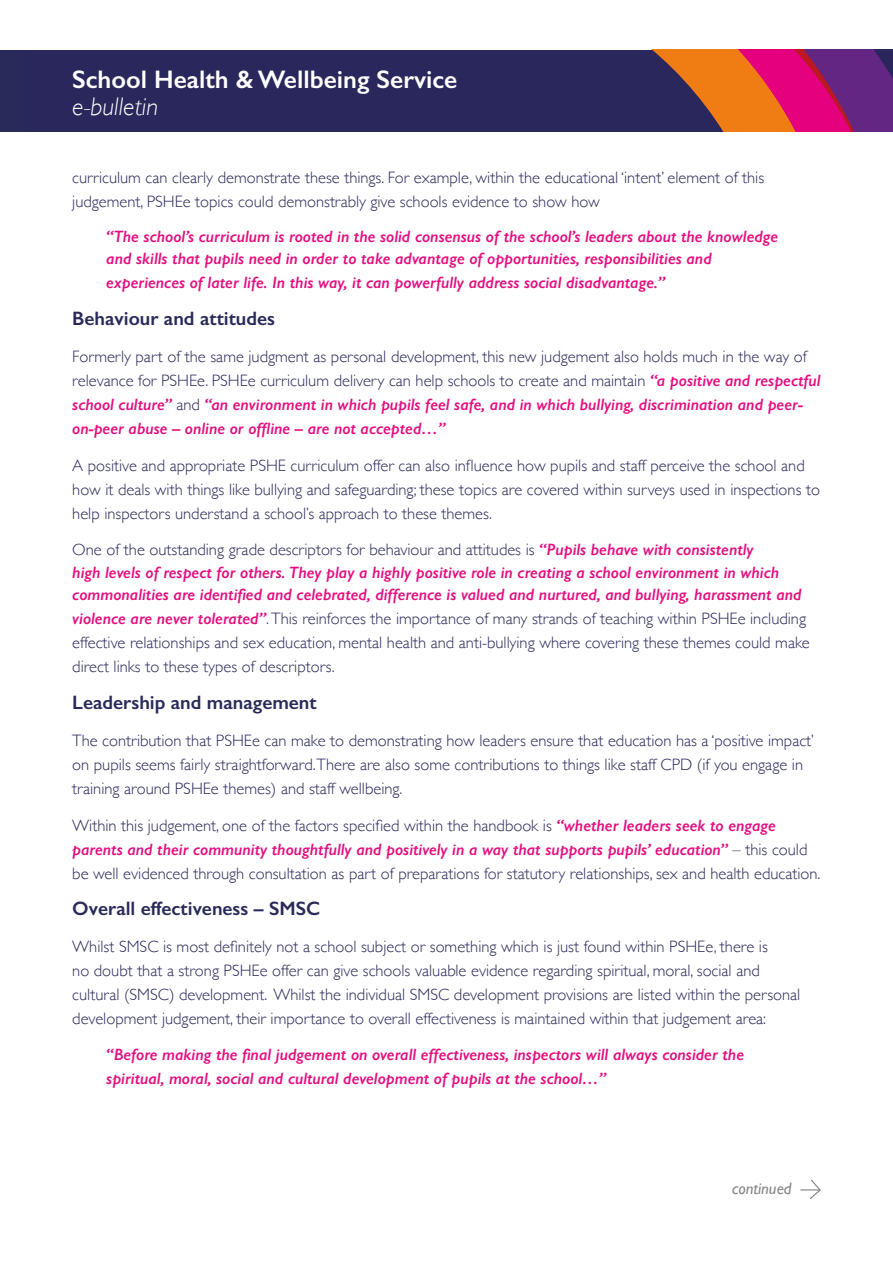
<style>
.page{position:relative;width:893px;height:1263px;background:#fff}
.page>*{position:absolute;margin:0;border:0;box-sizing:border-box;transform-origin:0 0}
.t1{font:600 25.5px "Gill Sans";color:#fff}
.t2{font:italic 300 25.5px "Gill Sans";color:#fff}
.t3{font:600 19.5px "Gill Sans";color:#29295a}
.t4{font:300 16.5px/24px "Gill Sans";color:#29295a}
.t5{font:italic 600 16.5px/22.5px "Gill Sans";color:#e40d7f}
.t6{font:italic 16.5px "Gill Sans";color:#878787}
.s1{font-weight:600;font-style:italic;color:#e40d7f}
.s2{font-weight:300;font-style:normal;color:#29295a}
</style>
<div class="page">
<div style="left:0;top:50px;width:893px;height:82px;background:#29295a"></div>
<svg style="left:652px;top:50px;width:241px;height:82px"></svg>
<svg style="left:801px;top:1179px;width:20px;height:21px"></svg>
<h1 class="t1" style="left:72px;top:64px;width:387px">School Health &amp; Wellbeing Service</h1>
<h1 class="t2" style="left:72px;top:92px;width:87px">e-bulletin</h1>
<p class="t4" style="left:72px;top:164px;width:693px">curriculum can clearly demonstrate these things. For example, within the educational ‘intent’ element of this judgement, PSHEe topics could demonstrably give schools evidence to show how</p>
<p class="t5" style="left:106px;top:225px;width:674px">“The school’s curriculum is rooted in the solid consensus of the school’s leaders about the knowledge and skills that pupils need in order to take advantage of opportunities, responsibilities and</p>
<p class="t5" style="left:106px;top:271px;width:560px">experiences of later life. In this way, it can powerfully address social disadvantage.”</p>
<p class="t3" style="left:72px;top:307px;width:204px">Behaviour and attitudes</p>
<p class="t4" style="left:72px;top:344px;width:750px">Formerly part of the same judgment as personal development, this new judgement also holds much in the way of relevance for PSHEe. PSHEe curriculum delivery can help schools to create and maintain <span class="s1">“a positive and respectful school culture”</span> and <span class="s1">“an environment in which pupils feel safe, and in which bullying, discrimination and peer&shy;on-peer abuse – online or offline – are not accepted…”</span></p>
<p class="t4" style="left:72px;top:452px;width:749px">A positive and appropriate PSHE curriculum offer can also influence how pupils and staff perceive the school and how it deals with things like bullying and safeguarding; these topics are covered within surveys used in inspections to help inspectors understand a school’s approach to these themes.</p>
<p class="t5" style="left:72px;top:538px;width:731px"><span class="s2">One of the outstanding grade descriptors for behaviour and attitudes is</span> “Pupils behave with consistently<br>high levels of respect for others. They play a highly positive role in creating a school environment in which commonalities are identified and celebrated, difference is valued and nurtured, and bullying, harassment and</p>
<p class="t4" style="left:72px;top:606px;width:739px"><span class="s1">violence are never tolerated”</span>. This reinforces the importance of many strands of teaching within PSHEe including effective relationships and sex education, mental health and anti-bullying where covering these themes could make direct links to these types of descriptors.</p>
<p class="t3" style="left:72px;top:691px;width:246px">Leadership and management</p>
<p class="t4" style="left:72px;top:728px;width:743px">The contribution that PSHEe can make to demonstrating how leaders ensure that education has a ‘positive impact’ on pupils seems fairly straightforward.There are also some contributions to things like staff CPD (if you engage in training around PSHEe themes) and staff wellbeing.</p>
<p class="t4" style="left:72px;top:812px;width:750px">Within this judgement, one of the factors specified within the handbook is <span class="s1">“whether leaders seek to engage parents and their community thoughtfully and positively in a way that supports pupils’ education”</span> – this could be well evidenced through consultation as part of preparations for statutory relationships, sex and health education.</p>
<p class="t3" style="left:72px;top:897px;width:249px">Overall effectiveness – SMSC</p>
<p class="t4" style="left:72px;top:934px;width:730px">Whilst SMSC is most definitely not a school subject or something which is just found within PSHEe, there is<br>no doubt that a strong PSHEe offer can give schools valuable evidence regarding spiritual, moral, social and cultural (SMSC) development. Whilst the individual SMSC development provisions are listed within the personal development judgement, their importance to overall effectiveness is maintained within that judgement area:</p>
<p class="t5" style="left:106px;top:1042px;width:639px;line-height:24px">“Before making the final judgement on overall effectiveness, inspectors will always consider the spiritual, moral, social and cultural development of pupils at the school…”</p>
<p class="t6" style="left:732px;top:1179px;width:61px">continued</p>
</div>
